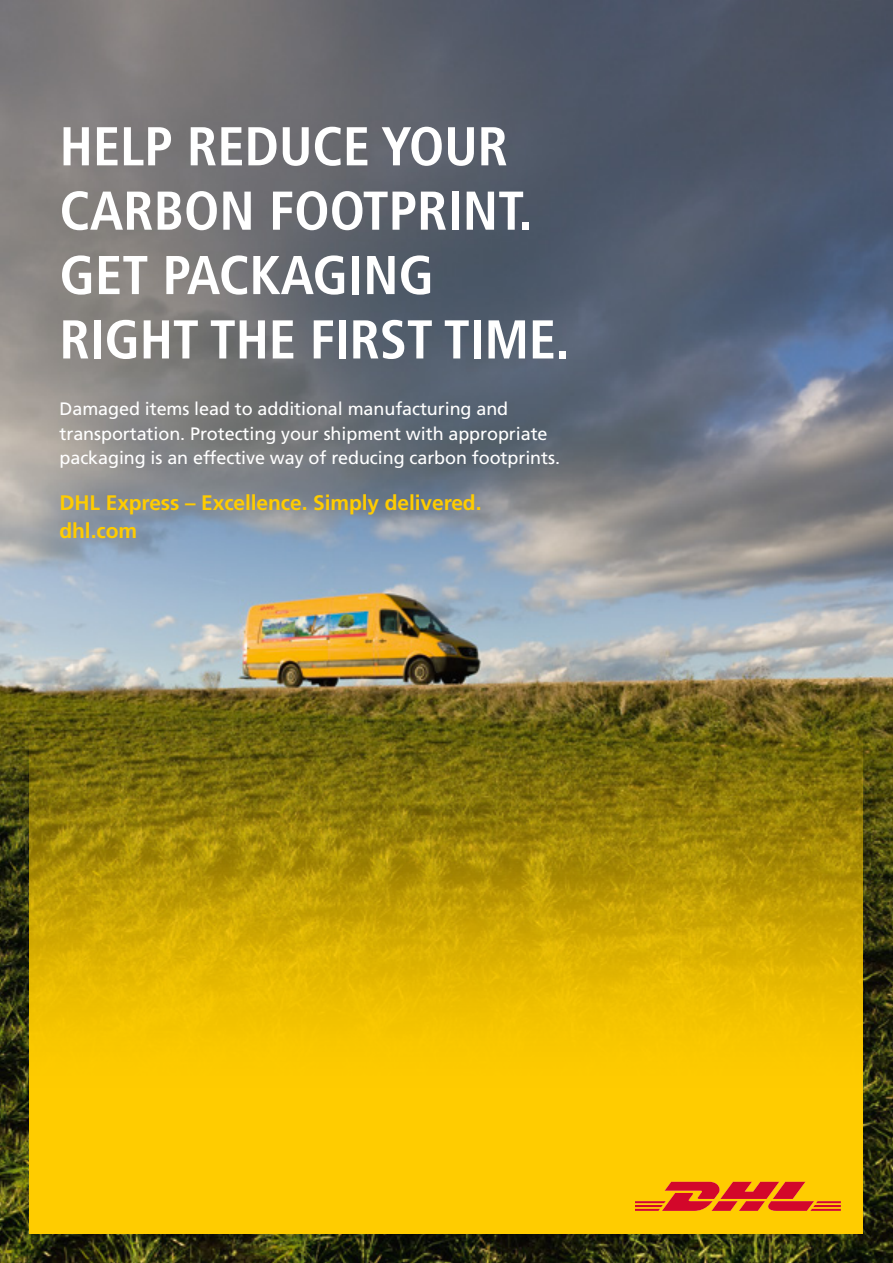
<style>
.page{position:relative;width:893px;height:1263px;background:#fff}
.page>*{position:absolute;margin:0;border:0;box-sizing:border-box;transform-origin:0 0}
.t1{font:700 condensed 54.6px/64.3px "Frutiger LT Std";color:#fff}
.t2{font:700 21px/28.3px "Frutiger LT Std";letter-spacing:-.005em;color:#fc0}
.t3{font:18px/24.3px "Frutiger LT Std";letter-spacing:-.005em;color:#fff}
</style>
<div class="page">
<img style="left:0;top:0;width:893px;height:1263px">
<svg style="left:30px;top:701px;width:833px;height:444px;background:#c19f05"></svg>
<div style="left:30px;top:1145px;width:833px;height:88px;background:#fc0"></div>
<svg style="left:635px;top:1182px;width:206px;height:29px"></svg>
<h1 class="t1" style="left:60px;top:114px;width:512px">HELP REDUCE YOUR<br>CARBON FOOTPRINT.<br>GET PACKAGING<br>RIGHT THE FIRST TIME.</h1>
<p class="t3" style="left:60px;top:397px;width:502px">Damaged items lead to additional manufacturing and transportation. Protecting your shipment with appropriate packaging is an effective way of reducing carbon footprints.</p>
<p class="t2" style="left:60px;top:489px;width:423px">DHL Express – Excellence. Simply delivered. dhl.com</p>
</div>
